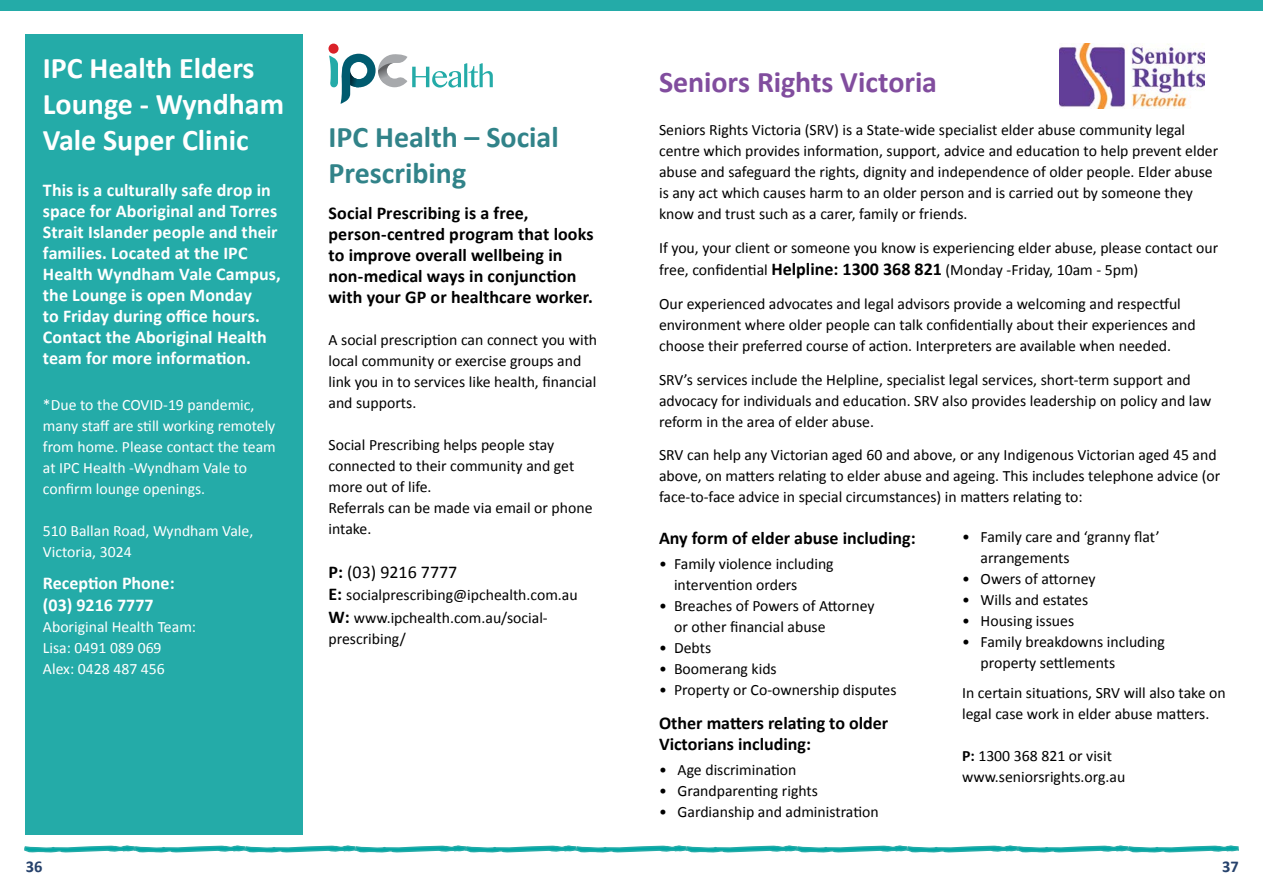
<style>
.page{position:relative;width:1263px;height:893px;background:#fff}
.page>*{position:absolute;margin:0;border:0;box-sizing:border-box;transform-origin:0 0}
.t1{font:700 30px/36px "Calibri";color:#fff}
.t2{font:700 30px/36px "Calibri";color:#318389}
.t3{font:700 30px "Calibri";letter-spacing:-.005em;color:#814d9e}
.t4{font:700 18px/21px "Calibri";letter-spacing:.005em;color:#fff}
.t5{font:700 18px/21px "Calibri";color:#000}
.t6{font:18px "Calibri";color:#000}
.t7{font:700 16.5px "Calibri";color:#26426c}
.t8{font:15.75px/21px "Calibri";color:#000}
.t9{font:15.75px/21px "Calibri";color:#fff}
.s1{font-weight:700}
.s2{font-weight:700;font-size:18px}
</style>
<div class="page">
<div style="left:26px;top:34px;width:277px;height:801px;background:#24aba8"></div>
<div style="left:328px;top:44px;width:11px;height:10px;background:#da2128;border-radius:50%"></div>
<svg style="left:329px;top:54px;width:164px;height:50px"></svg>
<svg style="left:24px;top:845px;width:1215px;height:8px"></svg>
<div style="left:0;top:0;width:1263px;height:10px;background:#24aba8"></div>
<img style="left:1059px;top:44px;width:146px;height:65px">
<h1 class="t1" style="left:43px;top:50px;width:243px">IPC Health Elders<br>Lounge - Wyndham<br>Vale Super Clinic</h1>
<p class="t4" style="left:43px;top:179px;width:239px">This is a culturally safe drop in space for Aboriginal and Torres<br>Strait Islander people and their families. Located at the IPC<br>Health Wyndham Vale Campus, the Lounge is open Monday<br>to Friday during office hours.<br>Contact the Aboriginal Health team for more information.</p>
<p class="t9" style="left:43px;top:394px;width:234px">*Due to the COVID-19 pandemic, many staff are still working remotely from home. Please contact the team at IPC Health -Wyndham Vale to confirm lounge openings.</p>
<p class="t9" style="left:43px;top:520px;width:212px">510 Ballan Road, Wyndham Vale,<br>Victoria, 3024</p>
<p class="t4" style="left:43px;top:571px;width:133px;line-height:22.5px">Reception Phone: (03) 9216 7777</p>
<p class="t9" style="left:43px;top:615px;width:155px">Aboriginal Health Team:<br>Lisa: 0491 089 069<br>Alex: 0428 487 456</p>
<h1 class="t2" style="left:328px;top:118px;width:232px">IPC Health – Social<br>Prescribing</h1>
<p class="t5" style="left:328px;top:203px;width:267px">Social Prescribing is a free, person-centred program that looks to improve overall wellbeing in non-medical ways in conjunction with your GP or healthcare worker.</p>
<p class="t8" style="left:328px;top:329px;width:270px">A social prescription can connect you with local community or exercise groups and link you in to services like health, financial and supports.</p>
<p class="t8" style="left:328px;top:434px;width:266px">Social Prescribing helps people stay connected to their community and get more out of life.<br>Referrals can be made via email or phone intake.</p>
<p class="t6" style="left:328px;top:561px;width:130px"><span class="s1">P:</span> (03) 9216 7777</p>
<p class="t8" style="left:328px;top:583px;width:251px;line-height:22.5px"><span class="s2">E:</span> socialprescribing@ipchealth.com.au<br><span class="s2">W:</span> www.ipchealth.com.au/social-</p>
<p class="t8" style="left:328px;top:627px;width:79px">prescribing/</p>
<h1 class="t3" style="left:659px;top:61px;width:279px">Seniors Rights Victoria</h1>
<p class="t8" style="left:659px;top:118px;width:561px">Seniors Rights Victoria (SRV) is a State-wide specialist elder abuse community legal centre which provides information, support, advice and education to help prevent elder abuse and safeguard the rights, dignity and independence of older people. Elder abuse is any act which causes harm to an older person and is carried out by someone they know and trust such as a carer, family or friends.</p>
<p class="t8" style="left:659px;top:235px;width:561px;line-height:22.5px">If you, your client or someone you know is experiencing elder abuse, please contact our free, confidential <span class="s2">Helpline: 1300 368 821</span> (Monday -Friday, 10am - 5pm)</p>
<p class="t8" style="left:659px;top:292px;width:538px">Our experienced advocates and legal advisors provide a welcoming and respectful environment where older people can talk confidentially about their experiences and choose their preferred course of action. Interpreters are available when needed.</p>
<p class="t8" style="left:659px;top:368px;width:554px">SRV’s services include the Helpline, specialist legal services, short-term support and advocacy for individuals and education. SRV also provides leadership on policy and law reform in the area of elder abuse.</p>
<p class="t8" style="left:659px;top:444px;width:563px">SRV can help any Victorian aged 60 and above, or any Indigenous Victorian aged 45 and above, on matters relating to elder abuse and ageing. This includes telephone advice (or face-to-face advice in special circumstances) in matters relating to:</p>
<p class="t5" style="left:659px;top:527px;width:258px">Any form of elder abuse including:</p>
<p class="t8" style="left:674px;top:552px;width:161px;text-indent:-15px">• Family violence including intervention orders</p>
<p class="t8" style="left:674px;top:594px;width:202px;text-indent:-15px">• Breaches of Powers of Attorney or other financial abuse</p>
<p class="t8" style="left:659px;top:636px;width:54px">• Debts</p>
<p class="t8" style="left:659px;top:657px;width:119px">• Boomerang kids</p>
<p class="t8" style="left:659px;top:678px;width:239px">• Property or Co-ownership disputes</p>
<p class="t5" style="left:659px;top:712px;width:231px">Other matters relating to older<br>Victorians including:</p>
<p class="t8" style="left:659px;top:758px;width:139px">• Age discrimination</p>
<p class="t8" style="left:659px;top:779px;width:160px">• Grandparenting rights</p>
<p class="t8" style="left:659px;top:800px;width:221px">• Gardianship and administration</p>
<p class="t8" style="left:980px;top:526px;width:181px;text-indent:-19px">• Family care and ‘granny flat’ arrangements</p>
<p class="t8" style="left:962px;top:568px;width:135px">• Owers of attorney</p>
<p class="t8" style="left:962px;top:589px;width:128px">• Wills and estates</p>
<p class="t8" style="left:962px;top:610px;width:114px">• Housing issues</p>
<p class="t8" style="left:980px;top:631px;width:186px;text-indent:-19px">• Family breakdowns including property settlements</p>
<p class="t8" style="left:962px;top:681px;width:265px">In certain situations, SRV will also take on legal case work in elder abuse matters.</p>
<p class="t8" style="left:962px;top:744px;width:165px"><span class="s1">P:</span> 1300 368 821 or visit www.seniorsrights.org.au</p>
<p class="t7" style="left:26px;top:855px;width:18px">36</p>
<p class="t7" style="left:1222px;top:855px;width:18px">37</p>
</div>
